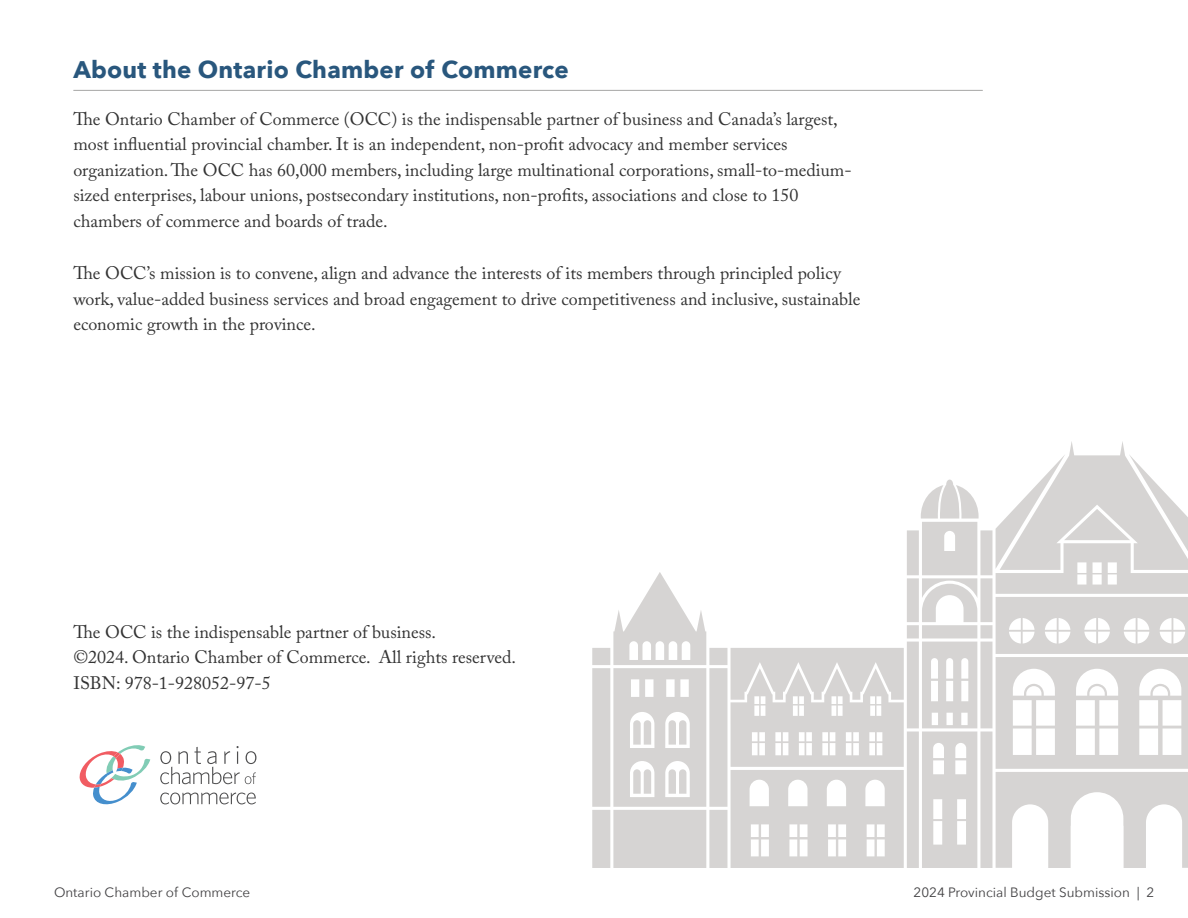
<style>
.page{position:relative;width:1188px;height:918px;background:#fff}
.page>*{position:absolute;margin:0;border:0;box-sizing:border-box;transform-origin:0 0}
.t1{font:700 24px "Avenir Next";letter-spacing:.01em;color:#29577d}
.Body{font:18px/25.5px "Adobe Caslon Pro";color:#333}
.t2{font:13.5px "Avenir Next";color:#414042}
</style>
<div class="page">
<svg style="left:592px;top:441px;width:596px;height:427px;fill:#d8d6d5"></svg>
<svg style="left:160px;top:746px;width:96px;height:38px"></svg>
<svg style="left:160px;top:793px;width:96px;height:11px"></svg>
<svg style="left:79px;top:745px;width:71px;height:60px"></svg>
<hr style="left:73px;top:90px;width:910px;height:1px;background:#353534">
<h2 class="t1" style="left:73px;top:49px;width:497px">About the Ontario Chamber of Commerce</h2>
<p class="Body" style="left:73px;top:106px;width:780px">The Ontario Chamber of Commerce (OCC) is the indispensable partner of business and Canada’s largest, most influential provincial chamber. It is an independent, non-profit advocacy and member services organization. The OCC has 60,000 members, including large multinational corporations, small-to-medium&shy;sized enterprises, labour unions, postsecondary institutions, non-profits, associations and close to 150 chambers of commerce and boards of trade.</p>
<p class="Body" style="left:73px;top:260px;width:789px">The OCC’s mission is to convene, align and advance the interests of its members through principled policy work, value-added business services and broad engagement to drive competitiveness and inclusive, sustainable economic growth in the province.</p>
<p class="Body" style="left:73px;top:619px;width:444px">The OCC is the indispensable partner of business.<br>©2024. Ontario Chamber of Commerce. All rights reserved.</p>
<p class="Body" style="left:73px;top:670px;width:199px">ISBN: 978-1-928052-97-5</p>
<p class="t2" style="left:54px;top:881px;width:198px">Ontario Chamber of Commerce</p>
<p class="t2" style="left:914px;top:881px;width:242px">2024 Provincial Budget Submission | 2</p>
</div>
